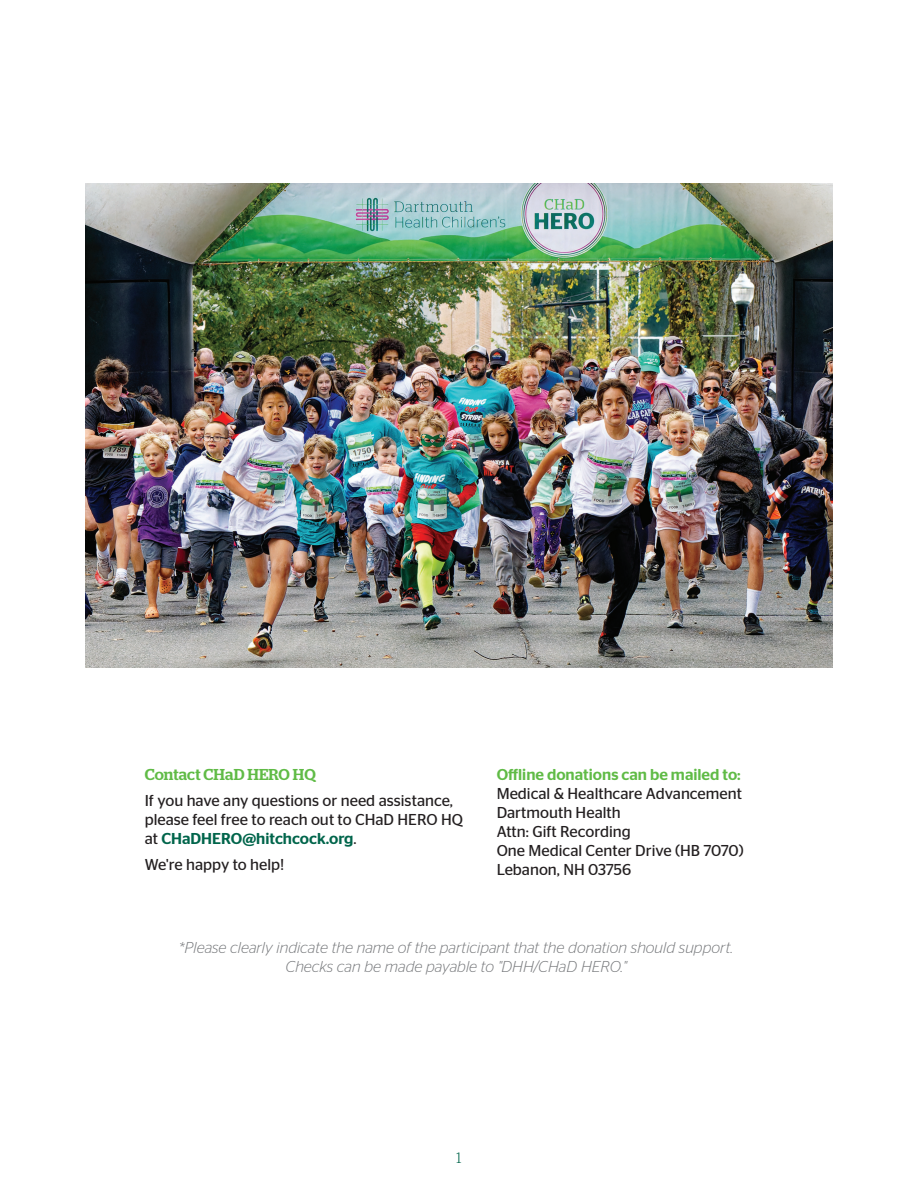
<style>
.page{position:relative;width:918px;height:1188px;background:#fff}
.page>*{position:absolute;margin:0;border:0;box-sizing:border-box;transform-origin:0 0}
.t1{font:15.75px/18.9px "Stag Sans";color:#231f20}
.t2{font:italic 300 15.75px/18.9px "Stag Sans";color:#76787b;text-align:center}
.t3{font:500 15.75px "Stag Sans";color:#60bb46}
.t4{font:500 15.75px "Stag";letter-spacing:.01em;color:#60bb46}
.t5{font:300 15px "Stag";color:#00654b}
.s1{font-weight:500;color:#00654b}
</style>
<div class="page">
<img style="left:85px;top:184px;width:748px;height:483px">
<p class="t4" style="left:145px;top:766px;width:173px">Contact CHaD HERO HQ</p>
<p class="t1" style="left:145px;top:790px;width:320px">If you have any questions or need assistance, please feel free to reach out to CHaD HERO HQ at <span class="s1">CHaDHERO@hitchcock.org</span>.</p>
<p class="t1" style="left:145px;top:853px;width:141px">We're happy to help!</p>
<p class="t3" style="left:497px;top:764px;width:246px">Offline donations can be mailed to:</p>
<p class="t1" style="left:497px;top:783px;width:249px">Medical &amp; Healthcare Advancement<br>Dartmouth Health<br>Attn: Gift Recording<br>One Medical Center Drive (HB 7070)<br>Lebanon, NH 03756</p>
<p class="t2" style="left:179px;top:937px;width:556px">*Please clearly indicate the name of the participant that the donation should support.<br>Checks can be made payable to "DHH/CHaD HERO."</p>
<p class="t5" style="left:457px;top:1149px;width:6px">1</p>
</div>
